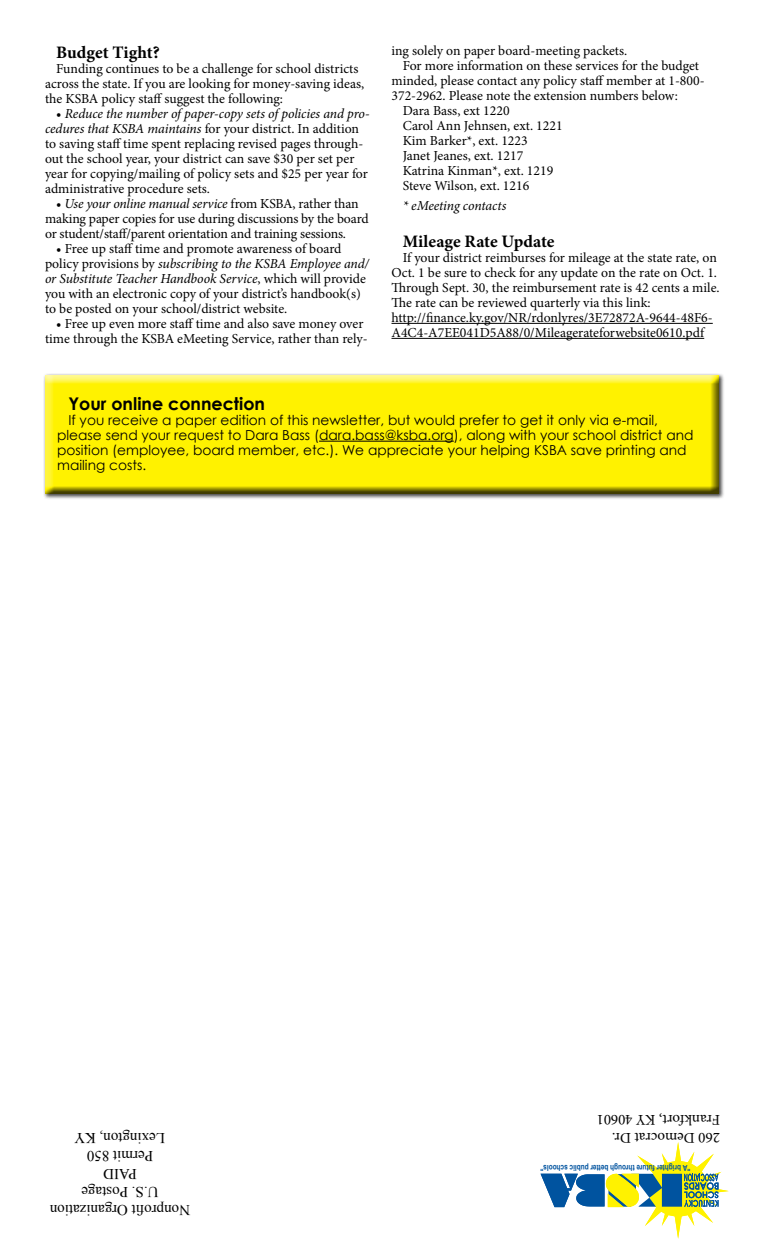
<style>
.page{position:relative;width:765px;height:1260px;background:#fff}
.page>*{position:absolute;margin:0;border:0;box-sizing:border-box;transform-origin:0 0}
.t1{font:700 17.5px "Minion Pro";color:#000}
.t2{font:700 17.5px "Century Gothic";color:#000}
.t3{font:15px/18px "Times New Roman";color:#000;text-align:center}
.t4{font:15px/17.5px "Minion Pro";color:#000}
.t5{font:13.75px/15px "Minion Pro";letter-spacing:-.005em;color:#000}
.t6{font:13.75px/15px "Century Gothic";color:#000}
.t7{font:italic 13.75px "Minion Pro";letter-spacing:-.01em;color:#000}
.t8{font:700 8.25px "Arial";color:#00539f;scale:.78 1}
.s1{font-style:italic}
</style>
<div class="page">
<div style="left:43px;top:373px;width:682px;height:127px;background:#000;opacity:.75"></div>
<div style="left:44px;top:375px;width:675px;height:120px;background:#000;opacity:.75"></div>
<hr style="left:319px;top:441px;width:135px;height:1px;background:#000">
<svg style="left:541px;top:1142px;width:188px;height:97px"></svg>
<hr style="left:392px;top:323px;width:321px;height:1px;background:#000">
<hr style="left:392px;top:338px;width:312px;height:1px;background:#000">
<p class="t1" style="left:56px;top:40px;width:105px">Budget Tight?</p>
<p class="t5" style="left:45px;top:61px;width:321px;text-indent:11px">Funding continues to be a challenge for school districts across the state. If you are looking for money-saving ideas, the KSBA policy staff suggest the following:</p>
<p class="t5" style="left:45px;top:106px;width:326px;text-indent:11px">• <span class="s1">Reduce the number of paper-copy sets of policies and pro&shy;cedures that KSBA maintains</span> for your district. In addition to saving staff time spent replacing revised pages through&shy;out the school year, your district can save $30 per set per year for copying/mailing of policy sets and $25 per year for administrative procedure sets.</p>
<p class="t5" style="left:45px;top:196px;width:325px;text-indent:11px">• <span class="s1">Use your online manual service</span> from KSBA, rather than making paper copies for use during discussions by the board or student/staff/parent orientation and training sessions.</p>
<p class="t5" style="left:45px;top:241px;width:326px;text-indent:11px">• Free up staff time and promote awareness of board policy provisions by <span class="s1">subscribing to the KSBA Employee and/ or Substitute Teacher Handbook Service</span>, which will provide you with an electronic copy of your district’s handbook(s) to be posted on your school/district website.</p>
<p class="t5" style="left:45px;top:316px;width:324px;text-align:center">• Free up even more staff time and also save money over time through the KSBA eMeeting Service, rather than rely-</p>
<p class="t5" style="left:392px;top:43px;width:237px">ing solely on paper board-meeting packets.</p>
<p class="t5" style="left:403px;top:58px;width:298px">For more information on these services for the budget</p>
<p class="t5" style="left:392px;top:73px;width:315px">minded, please contact any policy staff member at 1-800-</p>
<p class="t5" style="left:392px;top:88px;width:288px">372-2962. Please note the extension numbers below:</p>
<p class="t5" style="left:403px;top:103px;width:108px">Dara Bass, ext 1220</p>
<p class="t5" style="left:403px;top:118px;width:161px">Carol Ann Jehnsen, ext. 1221</p>
<p class="t5" style="left:403px;top:133px;width:127px">Kim Barker*, ext. 1223</p>
<p class="t5" style="left:403px;top:148px;width:122px">Janet Jeanes, ext. 1217</p>
<p class="t5" style="left:403px;top:163px;width:152px">Katrina Kinman*, ext. 1219</p>
<p class="t5" style="left:403px;top:178px;width:128px">Steve Wilson, ext. 1216</p>
<p class="t7" style="left:403px;top:196px;width:105px">* eMeeting contacts</p>
<p class="t1" style="left:403px;top:229px;width:153px">Mileage Rate Update</p>
<p class="t5" style="left:392px;top:250px;width:330px;text-indent:11px">If your district reimburses for mileage at the state rate, on Oct. 1 be sure to check for any update on the rate on Oct. 1.<br>Through Sept. 30, the reimbursement rate is 42 cents a mile.<br>The rate can be reviewed quarterly via this link: http://finance.ky.gov/NR/rdonlyres/3E72872A-9644-48F6- A4C4-A7EE041D5A88/0/Mileagerateforwebsite0610.pdf</p>
<p class="t2" style="left:68px;top:390px;width:198px">Your online connection</p>
<p class="t6" style="left:57px;top:412px;width:638px;text-indent:11px">If you receive a paper edition of this newsletter, but would prefer to get it only via e-mail, please send your request to Dara Bass (dara.bass@ksba.org), along with your school district and position (employee, board member, etc.). We appreciate your helping KSBA save printing and mailing costs.</p>
<p class="t3" style="left:190px;top:1219px;width:142px;rotate:-180deg">Nonprofit Organization<br>U.S. Postage<br>PAID<br>Permit 850<br>Lexington, KY</p>
<p class="t4" style="left:720px;top:1146px;width:125px;rotate:-180deg">260 Democrat Dr.<br>Frankfort, KY 40601</p>
<p class="t8" style="left:690px;top:1174px;width:194px;rotate:-180deg">"A brighter future through better public schools"</p>
</div>
